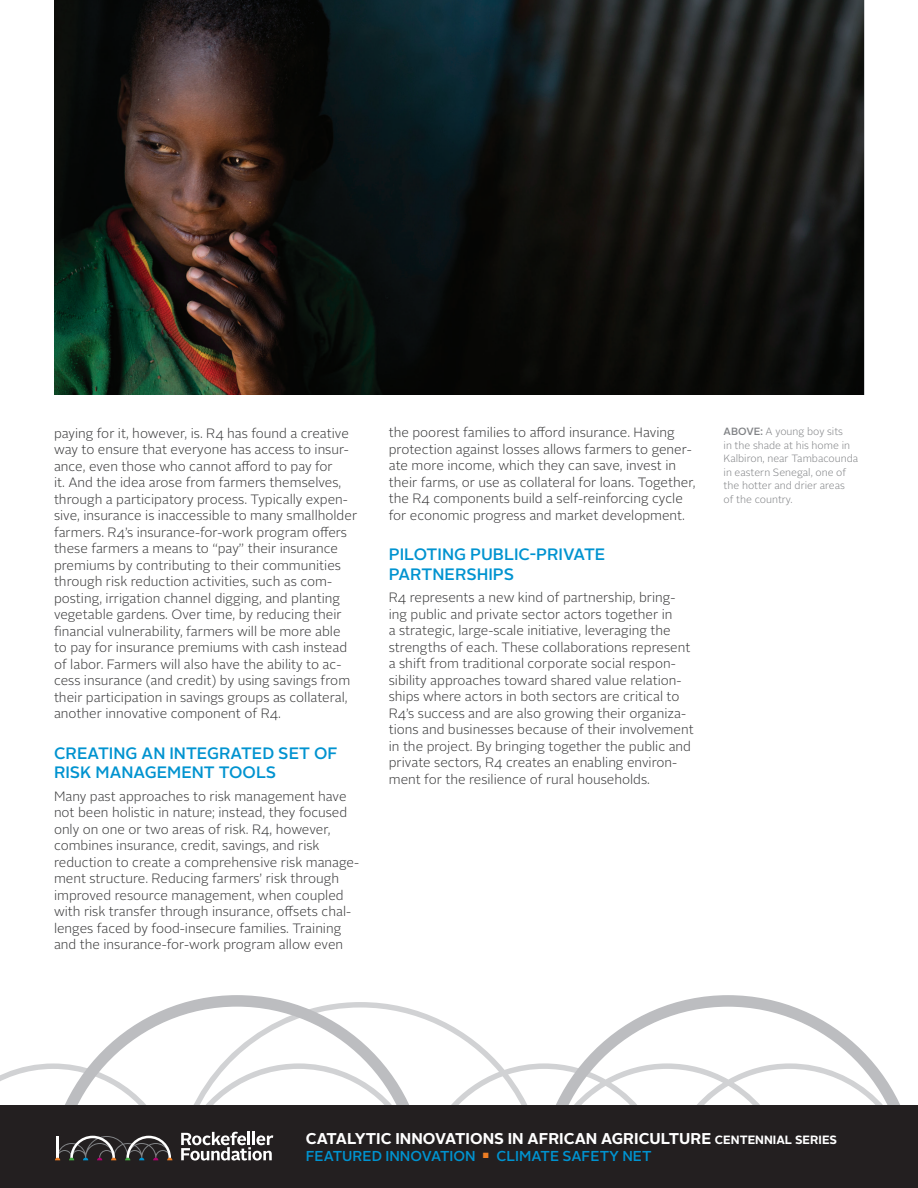
<style>
.page{position:relative;width:918px;height:1188px;background:#fff}
.page>*{position:absolute;margin:0;border:0;box-sizing:border-box;transform-origin:0 0}
.Head_B{font:500 16.5px/19.5px "Alright Sans";color:#0093d0}
.Head_A{font:700 15.6px "Alright Sans";color:#fff}
.Head_A-2{font:500 14.4px "Alright Sans";color:#0093d0}
.Body{font:300 13.5px/16.5px "Alright Sans";color:#383839}
.t1{font:300 10.5px/13.5px "Alright Sans";color:#808285}
.s1{font-weight:500}
.s2{font-size:12px}
</style>
<div class="page">
<svg style="left:0;top:1014px;width:538px;height:91px"></svg>
<svg style="left:47px;top:995px;width:380px;height:110px"></svg>
<svg style="left:538px;top:995px;width:362px;height:110px"></svg>
<div style="left:0;top:1105px;width:918px;height:83px;background:#231f20"></div>
<img style="left:55px;top:0;width:809px;height:394px">
<svg style="left:181px;top:1132px;width:92px;height:29px"></svg>
<svg style="left:55px;top:1136px;width:117px;height:24px"></svg>
<p class="Body" style="left:54px;top:425px;width:305px">paying for it, however, is. R4 has found a creative way to ensure that everyone has access to insur&shy;ance, even those who cannot afford to pay for<br>it. And the idea arose from farmers themselves, through a participatory process. Typically expen&shy;sive, insurance is inaccessible to many smallholder farmers. R4’s insurance-for-work program offers these farmers a means to “pay” their insurance premiums by contributing to their communities through risk reduction activities, such as com&shy;posting, irrigation channel digging, and planting vegetable gardens. Over time, by reducing their financial vulnerability, farmers will be more able<br>to pay for insurance premiums with cash instead of labor. Farmers will also have the ability to ac&shy;cess insurance (and credit) by using savings from their participation in savings groups as collateral, another innovative component of R4.</p>
<p class="Head_B" style="left:54px;top:744px;width:285px">CREATING AN INTEGRATED SET OF<br>RISK MANAGEMENT TOOLS</p>
<p class="Body" style="left:54px;top:788px;width:307px">Many past approaches to risk management have not been holistic in nature; instead, they focused only on one or two areas of risk. R4, however, combines insurance, credit, savings, and risk reduction to create a comprehensive risk manage&shy;ment structure. Reducing farmers’ risk through improved resource management, when coupled with risk transfer through insurance, offsets chal&shy;lenges faced by food-insecure families. Training and the insurance-for-work program allow even</p>
<p class="Body" style="left:389px;top:425px;width:308px">the poorest families to afford insurance. Having protection against losses allows farmers to gener&shy;ate more income, which they can save, invest in their farms, or use as collateral for loans. Together, the R4 components build a self-reinforcing cycle for economic progress and market development.</p>
<p class="Head_B" style="left:389px;top:545px;width:218px">PILOTING PUBLIC-PRIVATE<br>PARTNERSHIPS</p>
<p class="Body" style="left:389px;top:590px;width:306px">R4 represents a new kind of partnership, bring&shy;ing public and private sector actors together in<br>a strategic, large-scale initiative, leveraging the strengths of each. These collaborations represent a shift from traditional corporate social respon&shy;sibility approaches toward shared value relation&shy;ships where actors in both sectors are critical to R4’s success and are also growing their organiza&shy;tions and businesses because of their involvement in the project. By bringing together the public and private sectors, R4 creates an enabling environ&shy;ment for the resilience of rural households.</p>
<p class="t1" style="left:724px;top:425px;width:136px"><span class="s1">ABOVE:</span> A young boy sits<br>in the shade at his home in<br>Kalbiron, near Tambacounda in eastern Senegal, one of the hotter and drier areas<br>of the country.</p>
<p class="Head_A" style="left:306px;top:1128px;width:533px">CATALYTIC INNOVATIONS IN AFRICAN AGRICULTURE <span class="s2">CENTENNIAL SERIES</span></p>
<p class="Head_A-2" style="left:306px;top:1147px;width:347px">FEATURED INNOVATION <sup>■</sup> CLIMATE SAFETY NET</p>
</div>
